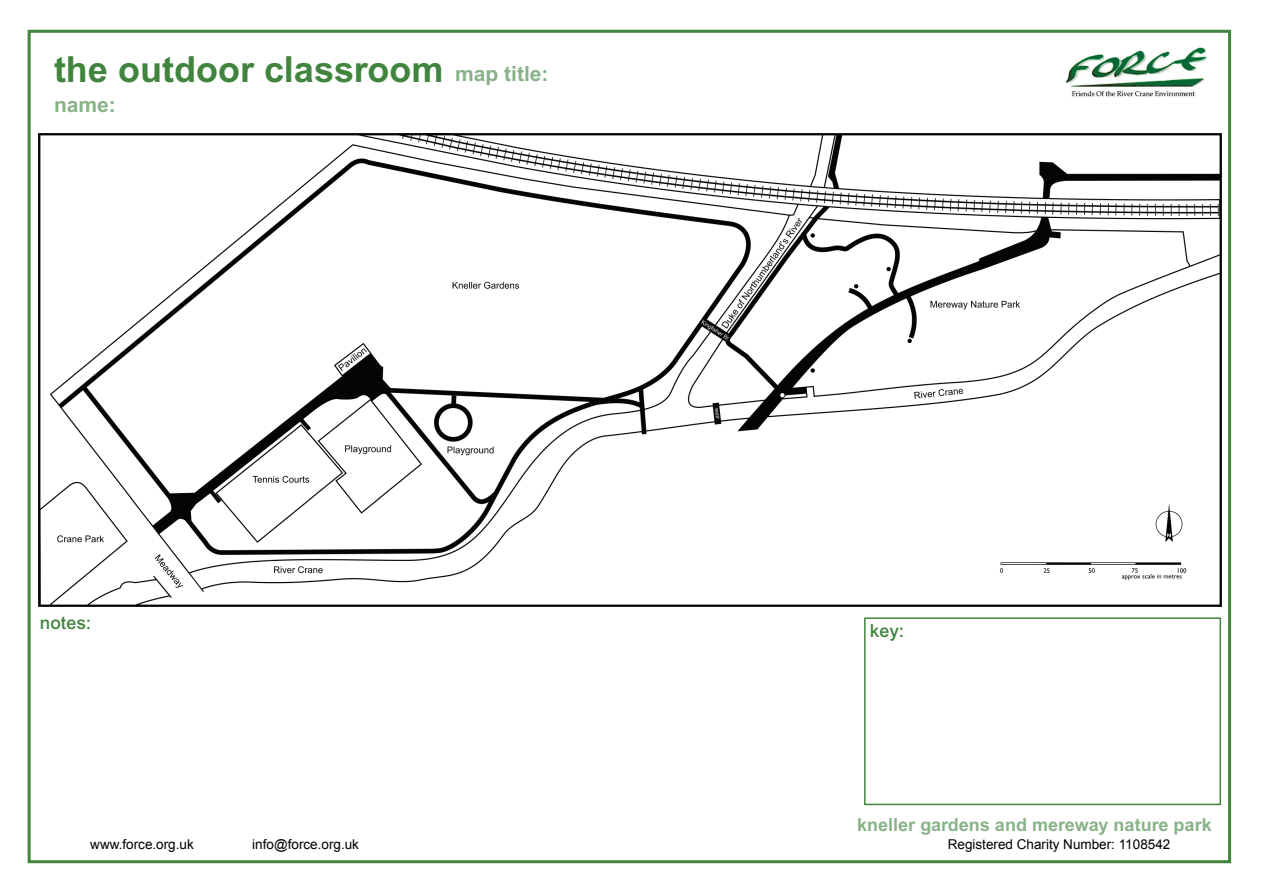
<style>
.page{position:relative;width:1263px;height:893px;background:#fff}
.page>*{position:absolute;margin:0;border:0;box-sizing:border-box;transform-origin:0 0}
.t1{font:700 36px "Arial";color:#40843e}
.t2{font:700 21px "Arial";color:#89b288}
.t3{font:700 18px "Arial";color:#89b288}
.t4{font:500 18px "Arial";color:#40843e}
.t5{font:13.5px "Arial";color:#000}
.s1{font-size:21px;color:#89b288}
</style>
<div class="page">
<div style="left:28px;top:30px;width:1203px;height:833px;background:#fff;border:3px solid #40843e"></div>
<img style="left:1065px;top:47px;width:142px;height:50px">
<img style="left:39px;top:134px;width:1183px;height:473px">
<div style="left:864px;top:617px;width:357px;height:188px;border:2px solid #40843e"></div>
<h1 class="t1" style="left:54px;top:49px;width:496px">the outdoor classroom <span class="s1">map title:</span></h1>
<h2 class="t2" style="left:54px;top:93px;width:63px">name:</h2>
<h3 class="t4" style="left:40px;top:612px;width:53px">notes:</h3>
<h3 class="t4" style="left:870px;top:620px;width:36px">key:</h3>
<h3 class="t3" style="left:857px;top:814px;width:356px">kneller gardens and mereway nature park</h3>
<p class="t5" style="left:90px;top:835px;width:105px">www.force.org.uk</p>
<p class="t5" style="left:252px;top:835px;width:108px">info@force.org.uk</p>
<p class="t5" style="left:948px;top:835px;width:224px">Registered Charity Number: 1108542</p>
</div>
